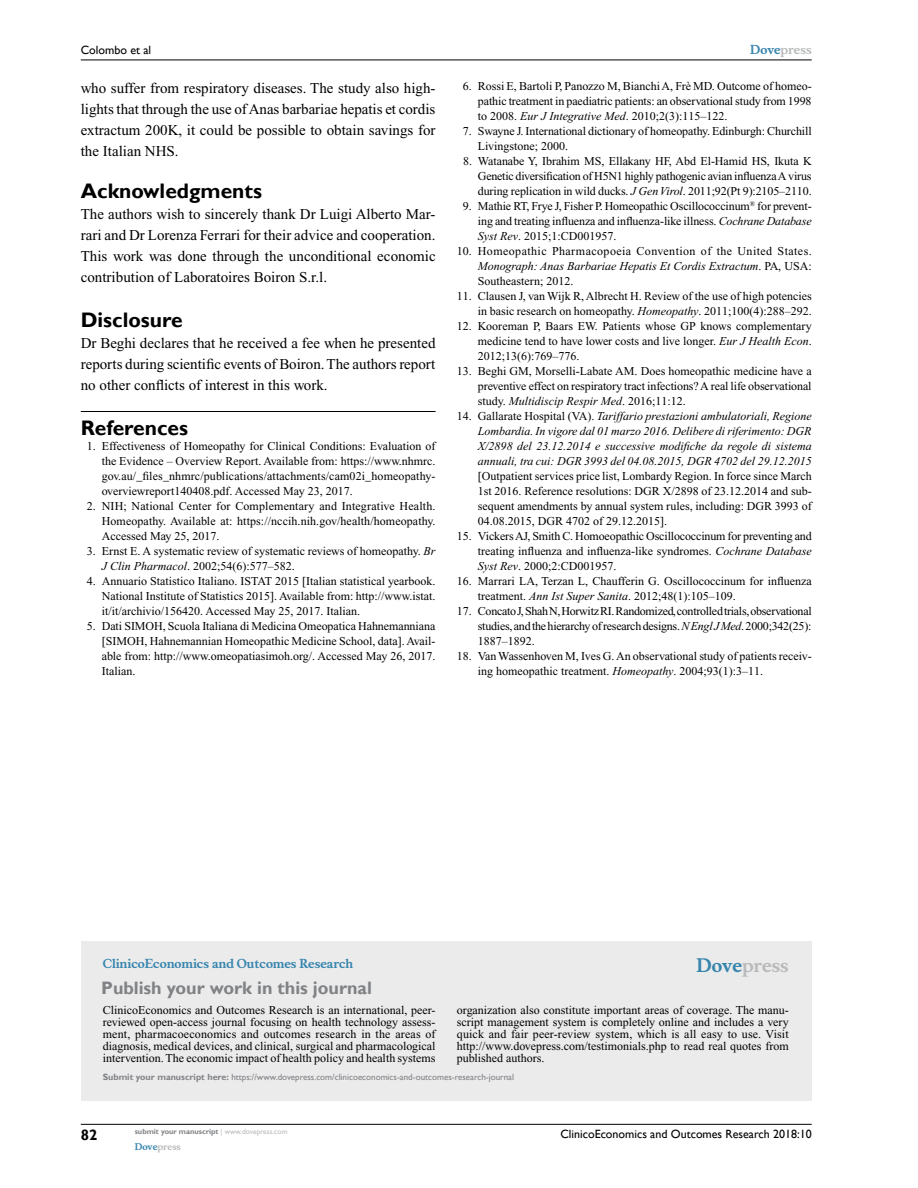
<style>
.page{position:relative;width:918px;height:1188px;background:#fff}
.page>*{position:absolute;margin:0;border:0;box-sizing:border-box;transform-origin:0 0}
.t1{font:700 21px "Gill Sans";color:#000}
.t2{font:700 18px "Gill Sans";color:#808285}
.t3{font:700 18px "Musee";color:#b8babc}
.t4{font:15px/21px "Times New Roman";color:#000;text-align:justify}
.t5{font:700 15px "Gill Sans";color:#000}
.t6{font:12px/15px "Times New Roman";color:#000;text-align:justify}
.t7{font:italic 12px/15px "Times New Roman";color:#000;text-align:justify}
.t8{font:12px "Gill Sans";color:#000}
.t9{font:700 12px "Musee";color:#3785ad}
.t10{font:700 12px "Musee";color:#b8babc}
.t11{font:9px "Gill Sans";color:#808285}
.t12{font:700 9px "Musee";color:#b8babc}
.t13{font:700 7.5px "Gill Sans";color:#808285}
.s1{font-style:italic}
.s2{color:#3785ad}
.s3{font-style:normal}
.s4{font-weight:700}
.s5{font-weight:400;color:#b8babc}
</style>
<div class="page">
<div style="left:81px;top:941px;width:731px;height:159px;background:#ebebec"></div>
<hr style="left:81px;top:1124px;width:731px;height:1px;background:#000">
<hr style="left:81px;top:60px;width:731px;height:1px;background:#000">
<hr style="left:81px;top:411px;width:355px;height:1px;background:#000">
<p class="t8" style="left:81px;top:43px;width:72px">Colombo et al</p>
<p class="t4" style="left:81px;top:77px;width:356px">who suffer from respiratory diseases. The study also high&shy;lights that through the use of Anas barbariae hepatis et cordis extractum 200K, it could be possible to obtain savings for the Italian NHS.</p>
<h1 class="t1" style="left:81px;top:178px;width:183px">Acknowledgments</h1>
<p class="t4" style="left:81px;top:203px;width:356px">The authors wish to sincerely thank Dr Luigi Alberto Mar&shy;rari and Dr Lorenza Ferrari for their advice and cooperation.<br>This work was done through the unconditional economic contribution of Laboratoires Boiron S.r.l.</p>
<h1 class="t1" style="left:81px;top:307px;width:103px">Disclosure</h1>
<p class="t4" style="left:81px;top:332px;width:356px">Dr Beghi declares that he received a fee when he presented reports during scientific events of Boiron. The authors report no other conflicts of interest in this work.</p>
<h1 class="t1" style="left:81px;top:415px;width:109px">References</h1>
<p class="t6" style="left:102px;top:438px;width:335px;text-indent:-15px">1. Effectiveness of Homeopathy for Clinical Conditions: Evaluation of the Evidence – Overview Report. Available from: https://www.nhmrc. gov.au/_files_nhmrc/publications/attachments/cam02i_homeopathy&shy;overviewreport140408.pdf. Accessed May 23, 2017.</p>
<p class="t6" style="left:102px;top:498px;width:335px;text-indent:-15px">2. NIH; National Center for Complementary and Integrative Health.<br>Homeopathy. Available at: https://nccih.nih.gov/health/homeopathy.<br>Accessed May 25, 2017.</p>
<p class="t6" style="left:102px;top:543px;width:335px;text-indent:-15px">3. Ernst E. A systematic review of systematic reviews of homeopathy. <span class="s1">Br<br>J Clin Pharmacol</span>. 2002;54(6):577–582.</p>
<p class="t6" style="left:102px;top:573px;width:335px;text-indent:-15px">4. Annuario Statistico Italiano. ISTAT 2015 [Italian statistical yearbook.<br>National Institute of Statistics 2015]. Available from: http://www.istat. it/it/archivio/156420. Accessed May 25, 2017. Italian.</p>
<p class="t6" style="left:102px;top:618px;width:335px;text-indent:-15px">5. Dati SIMOH, Scuola Italiana di Medicina Omeopatica Hahnemanniana [SIMOH, Hahnemannian Homeopathic Medicine School, data]. Avail&shy;able from: http://www.omeopatiasimoh.org/. Accessed May 26, 2017.<br>Italian.</p>
<p class="t10" style="left:750px;top:43px;width:63px"><span class="s2">Dove</span>press</p>
<p class="t6" style="left:478px;top:79px;width:335px;text-indent:-15px">6. Rossi E, Bartoli P, Panozzo M, Bianchi A, Frè MD. Outcome of homeo&shy;pathic treatment in paediatric patients: an observational study from 1998 to 2008. <span class="s1">Eur J Integrative Med</span>. 2010;2(3):115–122.</p>
<p class="t6" style="left:478px;top:124px;width:335px;text-indent:-15px">7. Swayne J. International dictionary of homeopathy. Edinburgh: Churchill<br>Livingstone; 2000.</p>
<p class="t6" style="left:478px;top:154px;width:335px;text-indent:-15px">8. Watanabe Y, Ibrahim MS, Ellakany HF, Abd El-Hamid HS, Ikuta K Genetic diversification of H5N1 highly pathogenic avian influenza A virus during replication in wild ducks. <span class="s1">J Gen Virol</span>. 2011;92(Pt 9):2105–2110.</p>
<p class="t6" style="left:478px;top:199px;width:335px;text-indent:-15px">9. Mathie RT, Frye J, Fisher P. Homeopathic Oscillococcinum<sup>®</sup> for prevent&shy;ing and treating influenza and influenza-like illness. <span class="s1">Cochrane Database Syst Rev</span>. 2015;1:CD001957.</p>
<p class="t6" style="left:478px;top:244px;width:335px;text-indent:-21px">10. Homeopathic Pharmacopoeia Convention of the United States.<br><span class="s1">Monograph: Anas Barbariae Hepatis Et Cordis Extractum</span>. PA, USA:<br>Southeastern; 2012.</p>
<p class="t6" style="left:457px;top:289px;width:356px;text-align:right">11. Clausen J, van Wijk R, Albrecht H. Review of the use of high potencies in basic research on homeopathy. <span class="s1">Homeopathy</span>. 2011;100(4):288–292.</p>
<p class="t6" style="left:478px;top:319px;width:335px;text-indent:-21px">12. Kooreman P, Baars EW. Patients whose GP knows complementary medicine tend to have lower costs and live longer. <span class="s1">Eur J Health Econ</span>.<br>2012;13(6):769–776.</p>
<p class="t6" style="left:478px;top:364px;width:335px;text-indent:-21px">13. Beghi GM, Morselli-Labate AM. Does homeopathic medicine have a preventive effect on respiratory tract infections? A real life observational study. <span class="s1">Multidiscip Respir Med</span>. 2016;11:12.</p>
<p class="t7" style="left:478px;top:409px;width:336px;text-indent:-21px"><span class="s3">14. Gallarate Hospital (VA).</span> Tariffario prestazioni ambulatoriali, Regione Lombardia. In vigore dal 01 marzo 2016. Delibere di riferimento: DGR X/2898 del 23.12.2014 e successive modifiche da regole di sistema annuali, tra cui: DGR 3993 del 04.08.2015, DGR 4702 del 29.12.2015</p>
<p class="t6" style="left:478px;top:469px;width:335px">[Outpatient services price list, Lombardy Region. In force since March 1st 2016. Reference resolutions: DGR X/2898 of 23.12.2014 and sub&shy;sequent amendments by annual system rules, including: DGR 3993 of 04.08.2015, DGR 4702 of 29.12.2015].</p>
<p class="t6" style="left:478px;top:529px;width:335px;text-indent:-21px">15. Vickers AJ, Smith C. Homoeopathic Oscillococcinum for preventing and treating influenza and influenza-like syndromes. <span class="s1">Cochrane Database Syst Rev</span>. 2000;2:CD001957.</p>
<p class="t6" style="left:478px;top:574px;width:335px;text-indent:-21px">16. Marrari LA, Terzan L, Chaufferin G. Oscillococcinum for influenza treatment. <span class="s1">Ann Ist Super Sanita</span>. 2012;48(1):105–109.</p>
<p class="t6" style="left:478px;top:604px;width:335px;text-indent:-21px">17. Concato J, Shah N, Horwitz RI. Randomized, controlled trials, observational studies, and the hierarchy of research designs. <span class="s1">N Engl J Med</span>. 2000;342(25):<br>1887–1892.</p>
<p class="t6" style="left:478px;top:649px;width:335px;text-indent:-21px">18. Van Wassenhoven M, Ives G. An observational study of patients receiv&shy;ing homeopathic treatment. <span class="s1">Homeopathy</span>. 2004;93(1):3–11.</p>
<p class="t9" style="left:103px;top:956px;width:252px">ClinicoEconomics and Outcomes Research</p>
<h2 class="t2" style="left:101px;top:977px;width:272px">Publish your work in this journal</h2>
<h2 class="t3" style="left:697px;top:955px;width:94px"><span class="s2">Dove</span>press</h2>
<p class="t6" style="left:103px;top:1004px;width:334px;line-height:12px">ClinicoEconomics and Outcomes Research is an international, peer&shy;reviewed open-access journal focusing on health technology assess&shy;ment, pharmacoeconomics and outcomes research in the areas of diagnosis, medical devices, and clinical, surgical and pharmacological intervention. The economic impact of health policy and health systems</p>
<p class="t6" style="left:457px;top:1004px;width:333px;line-height:12px">organization also constitute important areas of coverage. The manu&shy;script management system is completely online and includes a very quick and fair peer-review system, which is all easy to use. Visit http://www.dovepress.com/testimonials.php to read real quotes from published authors.</p>
<p class="t11" style="left:103px;top:1072px;width:413px"><span class="s4">Submit your manuscript here:</span> https://www.dovepress.com/clinicoeconomics-and-outcomes-research-journal</p>
<p class="t5" style="left:81px;top:1126px;width:18px">82</p>
<p class="t13" style="left:135px;top:1127px;width:154px">submit your manuscript <span class="s5">| www.dovepress.com</span></p>
<p class="t12" style="left:135px;top:1141px;width:48px"><span class="s2">Dove</span>press</p>
<p class="t8" style="left:560px;top:1127px;width:253px">ClinicoEconomics and Outcomes Research 2018:10</p>
</div>
